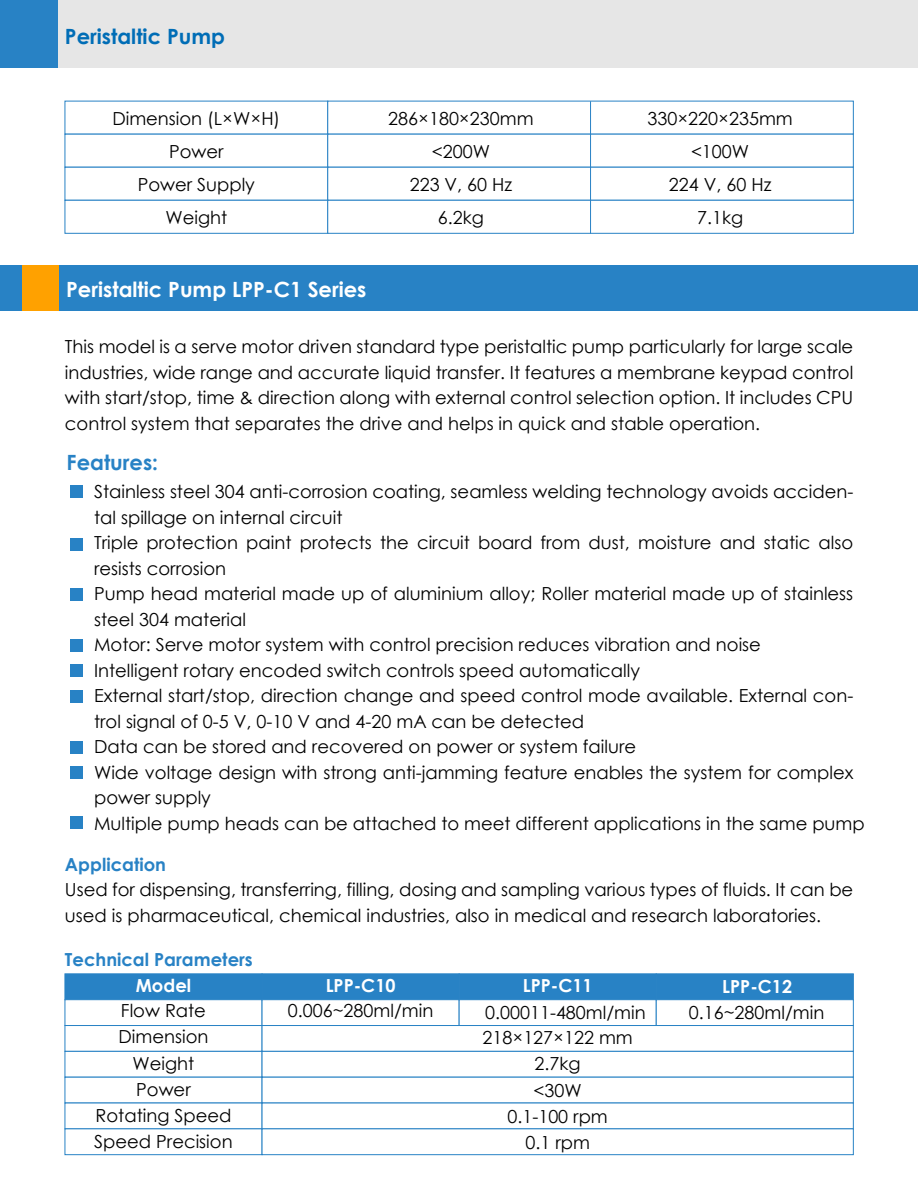
<style>
.page{position:relative;width:918px;height:1188px;background:#fff}
.page>*{position:absolute;margin:0;border:0;box-sizing:border-box;transform-origin:0 0}
.t1{font:700 21px "Century Gothic";color:#fff}
.t2{font:700 21px "Century Gothic";color:#006db6}
.t3{font:700 21px "Century Gothic";color:#2882c5}
.t4{font:18px/25.5px "Century Gothic";color:#000;text-align:center}
.t5{font:700 18px "Century Gothic";color:#2882c5}
.t6{font:700 18px "Century Gothic";color:#fff}
</style>
<div class="page">
<div style="left:0;top:0;width:918px;height:68px;background:#e6e6e6"></div>
<div style="left:0;top:0;width:58px;height:68px;background:#2882c5"></div>
<div style="left:65px;top:167px;width:263px;height:34px;background:#fff;border:1px solid #2882c5"></div>
<div style="left:65px;top:200px;width:263px;height:34px;background:#fff;border:1px solid #2882c5"></div>
<svg style="left:327px;top:100px;width:527px;height:134px"></svg>
<hr style="left:590px;top:101px;width:1px;height:133px;background:#2882c5">
<div style="left:0;top:265px;width:918px;height:46px;background:#2882c5"></div>
<div style="left:22px;top:265px;width:36px;height:46px;background:#ffa100"></div>
<div style="left:70px;top:485px;width:13px;height:13px;background:#2882c5"></div>
<div style="left:70px;top:538px;width:13px;height:13px;background:#2882c5"></div>
<div style="left:70px;top:588px;width:13px;height:13px;background:#2882c5"></div>
<div style="left:70px;top:640px;width:13px;height:12px;background:#2882c5"></div>
<div style="left:70px;top:665px;width:13px;height:12px;background:#2882c5"></div>
<div style="left:70px;top:741px;width:13px;height:12px;background:#2882c5"></div>
<div style="left:70px;top:690px;width:13px;height:13px;background:#2882c5"></div>
<div style="left:70px;top:767px;width:13px;height:12px;background:#2882c5"></div>
<div style="left:70px;top:817px;width:13px;height:12px;background:#2882c5"></div>
<div style="left:65px;top:973px;width:197px;height:27px;background:#2882c5;border:1px solid #2882c5"></div>
<div style="left:262px;top:973px;width:198px;height:27px;background:#2882c5;border:1px solid #2882c5"></div>
<div style="left:459px;top:973px;width:198px;height:27px;background:#2882c5;border:1px solid #2882c5"></div>
<div style="left:656px;top:973px;width:198px;height:27px;background:#2882c5;border:1px solid #2882c5"></div>
<div style="left:65px;top:999px;width:197px;height:27px;background:#fff;border:1px solid #2882c5"></div>
<div style="left:262px;top:999px;width:198px;height:27px;background:#fff;border:1px solid #2882c5"></div>
<div style="left:459px;top:999px;width:198px;height:27px;background:#fff;border:1px solid #2882c5"></div>
<div style="left:656px;top:999px;width:198px;height:27px;background:#fff;border:1px solid #2882c5"></div>
<div style="left:65px;top:1025px;width:197px;height:27px;background:#fff;border:1px solid #2882c5"></div>
<div style="left:65px;top:1051px;width:197px;height:27px;background:#fff;border:1px solid #2882c5"></div>
<div style="left:65px;top:1077px;width:197px;height:26px;background:#fff;border:1px solid #2882c5"></div>
<div style="left:65px;top:1128px;width:197px;height:27px;background:#fff;border:1px solid #2882c5"></div>
<svg style="left:261px;top:1025px;width:593px;height:130px"></svg>
<p class="t2" style="left:65px;top:20px;width:162px">Peristaltic Pump</p>
<p class="t4" style="left:112px;top:101px;width:169px;line-height:33px">Dimension (L×W×H)<br>Power<br>Power Supply<br>Weight</p>
<p class="t4" style="left:388px;top:101px;width:147px;line-height:33px">286×180×230mm &lt;200W<br>223 V, 60 Hz<br>6.2kg</p>
<p class="t4" style="left:647px;top:101px;width:147px;line-height:33px">330×220×235mm &lt;100W<br>224 V, 60 Hz<br>7.1kg</p>
<p class="t1" style="left:66px;top:273px;width:302px">Peristaltic Pump LPP-C1 Series</p>
<p class="t4" style="left:65px;top:334px;width:790px;text-align:justify">This model is a serve motor driven standard type peristaltic pump particularly for large scale industries, wide range and accurate liquid transfer. It features a membrane keypad control with start/stop, time &amp; direction along with external control selection option. It includes CPU control system that separates the drive and helps in quick and stable operation.</p>
<p class="t3" style="left:67px;top:447px;width:93px">Features:</p>
<p class="t4" style="left:94px;top:479px;width:772px;text-align:left">Stainless steel 304 anti-corrosion coating, seamless welding technology avoids acciden&shy;tal spillage on internal circuit<br>Triple protection paint protects the circuit board from dust, moisture and static also resists corrosion<br>Pump head material made up of aluminium alloy; Roller material made up of stainless steel 304 material<br>Motor: Serve motor system with control precision reduces vibration and noise<br>Intelligent rotary encoded switch controls speed automatically<br>External start/stop, direction change and speed control mode available. External con&shy;trol signal of 0-5 V, 0-10 V and 4-20 mA can be detected<br>Data can be stored and recovered on power or system failure<br>Wide voltage design with strong anti-jamming feature enables the system for complex power supply<br>Multiple pump heads can be attached to meet different applications in the same pump</p>
<p class="t5" style="left:65px;top:851px;width:103px">Application</p>
<p class="t4" style="left:65px;top:877px;width:790px;text-align:left">Used for dispensing, transferring, filling, dosing and sampling various types of fluids. It can be used is pharmaceutical, chemical industries, also in medical and research laboratories.</p>
<p class="t5" style="left:65px;top:945px;width:189px">Technical Parameters</p>
<p class="t6" style="left:136px;top:972px;width:57px">Model</p>
<p class="t6" style="left:326px;top:972px;width:71px">LPP-C10</p>
<p class="t6" style="left:523px;top:972px;width:71px">LPP-C11</p>
<p class="t6" style="left:722px;top:972px;width:71px">LPP-C12</p>
<p class="t4" style="left:94px;top:997px;width:140px;line-height:26.2px">Flow Rate<br>Dimension<br>Weight<br>Power<br>Rotating Speed<br>Speed Precision</p>
<p class="t4" style="left:288px;top:997px;width:147px">0.006~280ml/min</p>
<p class="t4" style="left:485px;top:999px;width:162px">0.00011-480ml/min</p>
<p class="t4" style="left:689px;top:999px;width:137px">0.16~280ml/min</p>
<p class="t4" style="left:483px;top:1024px;width:152px;line-height:26.2px">218×127×122 mm<br>2.7kg<br>&lt;30W<br>0.1-100 rpm<br>0.1 rpm</p>
</div>
